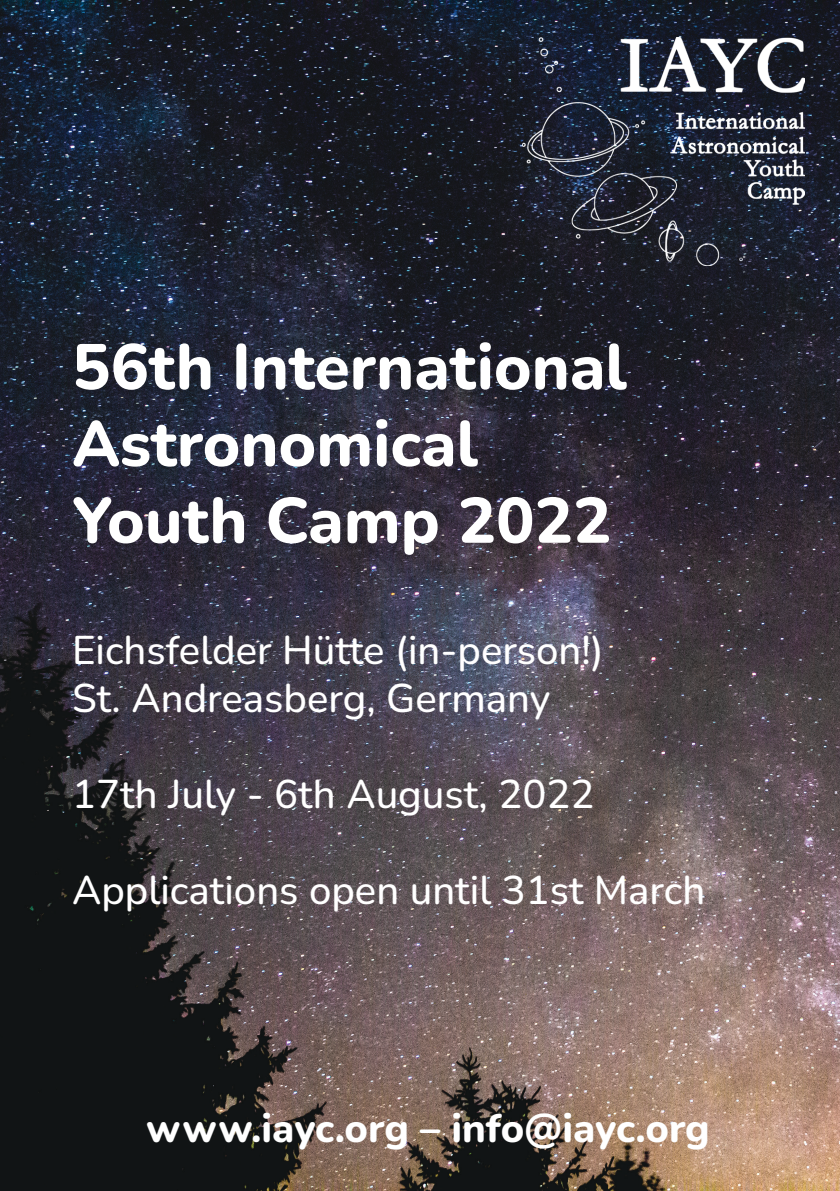
<style>
.page{position:relative;width:840px;height:1191px;background:#fff}
.page>*{position:absolute;margin:0;border:0;box-sizing:border-box;transform-origin:0 0}
.t1{font:800 64px/76.8px "Nunito";color:#fff}
.t2{font:500 40px/48px "Nunito";color:#fff}
.t3{font:800 40px "Nunito";color:#fff}
</style>
<div class="page">
<img style="left:0;top:0;width:839px;height:1191px">
<img style="left:522px;top:37px;width:282px;height:228px">
<h1 class="t1" style="left:72px;top:326px;width:556px">56th International<br>Astronomical<br>Youth Camp 2022</h1>
<p class="t2" style="left:72px;top:624px;width:533px">Eichsfelder Hütte (in-person!)<br>St. Andreasberg, Germany</p>
<p class="t2" style="left:72px;top:768px;width:523px">17th July - 6th August, 2022</p>
<p class="t2" style="left:72px;top:864px;width:634px">Applications open until 31st March</p>
<p class="t3" style="left:146px;top:1100px;width:565px">www.iayc.org – info@iayc.org</p>
</div>
